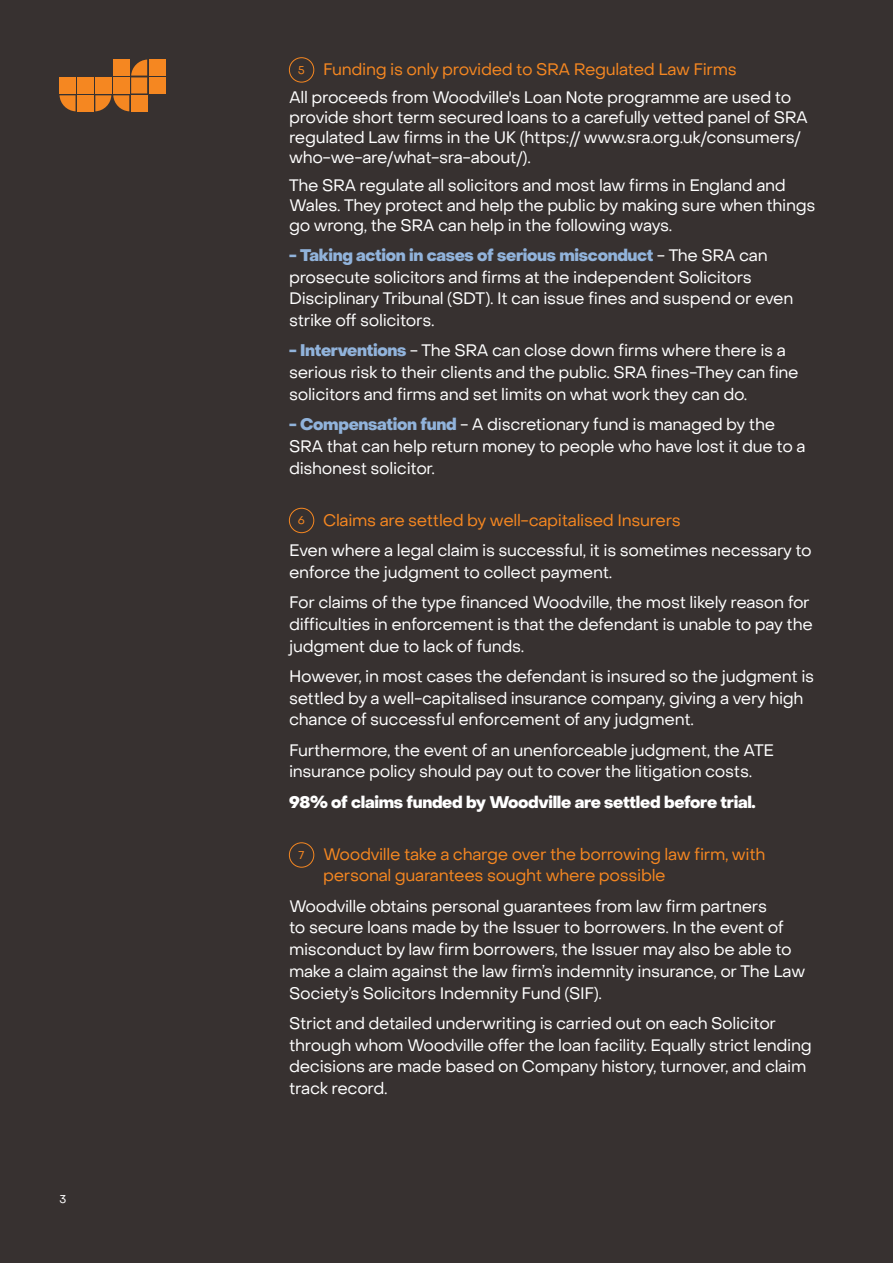
<style>
.page{position:relative;width:893px;height:1263px;background:#373130}
.page>*{position:absolute;margin:0;border:0;box-sizing:border-box;transform-origin:0 0}
.t1{font:16.5px/21.8px "PP Object Sans";letter-spacing:-.02em;color:#fff}
.t2{font:16.5px/21.8px "PP Object Sans";letter-spacing:-.02em;color:#f58721}
.t3{font:800 16.5px "PP Object Sans";letter-spacing:-.02em;color:#fff}
.t4{font:11.25px "PP Object Sans";color:#f58721}
.t5{font:11.25px "PP Object Sans";color:#fff}
.s1{font-weight:800;color:#91b3db}
</style>
<div class="page">
<svg style="left:60px;top:60px;width:87px;height:51px"></svg>
<div style="left:149px;top:77px;width:16px;height:16px;background:#f58721"></div>
<div style="left:149px;top:60px;width:16px;height:16px;background:#f58721"></div>
<div style="left:113px;top:60px;width:16px;height:16px;background:#f58721"></div>
<div style="left:289px;top:57px;width:25px;height:25px;border:1px solid #f58721;border-radius:50%"></div>
<div style="left:289px;top:508px;width:25px;height:25px;border:1px solid #f58721;border-radius:50%"></div>
<div style="left:289px;top:842px;width:25px;height:25px;border:1px solid #f58721;border-radius:50%"></div>
<p class="t5" style="left:60px;top:1192px;width:8px">3</p>
<p class="t2" style="left:323px;top:58px;width:415px">Funding is only provided to SRA Regulated Law Firms</p>
<p class="t1" style="left:289px;top:88px;width:520px;line-height:19.8px">All proceeds from Woodville's Loan Note programme are used to provide short term secured loans to a carefully vetted panel of SRA regulated Law firms in the UK (https:// www.sra.org.uk/consumers/ who-we-are/what-sra-about/).</p>
<p class="t1" style="left:289px;top:175px;width:528px;line-height:19.8px">The SRA regulate all solicitors and most law firms in England and<br>Wales. They protect and help the public by making sure when things go wrong, the SRA can help in the following ways.</p>
<p class="t1" style="left:289px;top:244px;width:506px"><span class="s1">- Taking action in cases of serious misconduct</span> - The SRA can prosecute solicitors and firms at the independent Solicitors Disciplinary Tribunal (SDT). It can issue fines and suspend or even strike off solicitors.</p>
<p class="t1" style="left:289px;top:340px;width:511px"><span class="s1">- Interventions</span> - The SRA can close down firms where there is a serious risk to their clients and the public. SRA fines-They can fine solicitors and firms and set limits on what work they can do.</p>
<p class="t1" style="left:289px;top:414px;width:518px"><span class="s1">- Compensation fund</span> - A discretionary fund is managed by the<br>SRA that can help return money to people who have lost it due to a dishonest solicitor.</p>
<p class="t2" style="left:323px;top:509px;width:359px">Claims are settled by well-capitalised Insurers</p>
<p class="t1" style="left:289px;top:539px;width:524px">Even where a legal claim is successful, it is sometimes necessary to enforce the judgment to collect payment.</p>
<p class="t1" style="left:289px;top:591px;width:525px">For claims of the type financed Woodville, the most likely reason for difficulties in enforcement is that the defendant is unable to pay the judgment due to lack of funds.</p>
<p class="t1" style="left:289px;top:665px;width:527px">However, in most cases the defendant is insured so the judgment is settled by a well-capitalised insurance company, giving a very high chance of successful enforcement of any judgment.</p>
<p class="t1" style="left:289px;top:739px;width:486px">Furthermore, the event of an unenforceable judgment, the ATE insurance policy should pay out to cover the litigation costs.</p>
<p class="t3" style="left:289px;top:792px;width:468px">98% of claims funded by Woodville are settled before trial.</p>
<p class="t2" style="left:323px;top:843px;width:444px">Woodville take a charge over the borrowing law firm, with personal guarantees sought where possible</p>
<p class="t1" style="left:289px;top:895px;width:518px">Woodville obtains personal guarantees from law firm partners<br>to secure loans made by the Issuer to borrowers. In the event of misconduct by law firm borrowers, the Issuer may also be able to make a claim against the law firm’s indemnity insurance, or The Law Society’s Solicitors Indemnity Fund (SIF).</p>
<p class="t1" style="left:289px;top:1012px;width:524px">Strict and detailed underwriting is carried out on each Solicitor through whom Woodville offer the loan facility. Equally strict lending decisions are made based on Company history, turnover, and claim track record.</p>
<p class="t4" style="left:298px;top:63px;width:9px">5</p>
<p class="t4" style="left:298px;top:514px;width:9px">6</p>
<p class="t4" style="left:298px;top:848px;width:7px">7</p>
</div>
